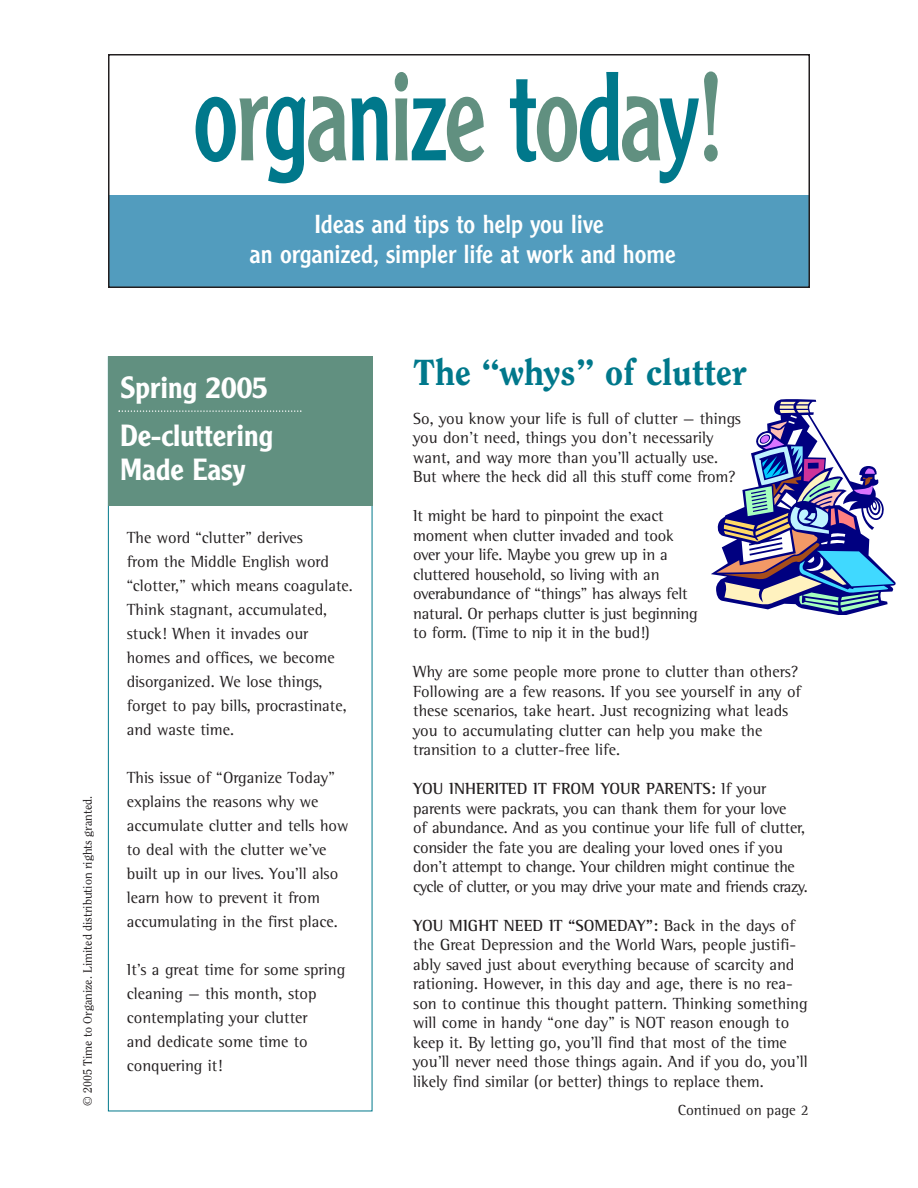
<style>
.page{position:relative;width:918px;height:1188px;background:#fff}
.page>*{position:absolute;margin:0;border:0;box-sizing:border-box;transform-origin:0 0}
.t1{font:123.75px "Clearface Gothic LH";letter-spacing:-.03em;color:#00788b;scale:.8 1}
.t2{font:800 36px "Clearface";color:#00788b}
.t3{font:500 30px/47.5px "Clearface Gothic LH";color:#fff}
.t4{font:25.5px/30.6px "Clearface Gothic LH";color:#fff;text-align:center}
.t5{font:16.5px/19.5px "Rotis Semi Serif";color:#231f20}
.t6{font:15px "Rotis Semi Serif";color:#231f20}
.t7{font:12px "Clearface";color:#231f20}
.s1{color:#619080}
.s2{font-weight:700}
</style>
<div class="page">
<div style="left:108px;top:195px;width:702px;height:93px;background:#529cbe"></div>
<div style="left:108px;top:356px;width:264px;height:150px;background:#619080"></div>
<svg style="left:118px;top:410px;width:184px;height:2px"></svg>
<div style="left:108px;top:54px;width:702px;height:234px;border:2px solid #231f20"></div>
<svg style="left:711px;top:399px;width:185px;height:216px"></svg>
<h1 class="t1" style="left:193px;top:72px;width:667px">o<span class="s1">r</span>g<span class="s1">a</span>n<span class="s1">i</span>z<span class="s1">e</span> t<span class="s1">o</span>d<span class="s1">a</span>y<span class="s1">!</span></h1>
<h3 class="t4" style="left:250px;top:211px;width:428px">Ideas and tips to help you live<br>an organized, simpler life at work and home</h3>
<p class="t7" style="left:83px;top:1106px;width:312px;rotate:-90deg">© 2005 Time to Organize. Limited distribution rights granted.</p>
<h3 class="t3" style="left:120px;top:367px;width:155px">Spring 2005<br>De-cluttering</h3>
<h3 class="t3" style="left:120px;top:449px;width:127px">Made Easy</h3>
<p class="t5" style="left:127px;top:527px;width:228px;line-height:24px">The word “clutter” derives<br>from the Middle English word “clotter,” which means coagulate.<br>Think stagnant, accumulated, stuck! When it invades our homes and offices, we become disorganized. We lose things, forget to pay bills, procrastinate, and waste time.</p>
<p class="t5" style="left:127px;top:767px;width:223px;line-height:24px">This issue of “Organize Today” explains the reasons why we accumulate clutter and tells how to deal with the clutter we’ve built up in our lives. You’ll also learn how to prevent it from accumulating in the first place.</p>
<p class="t5" style="left:127px;top:959px;width:220px;line-height:24px">It’s a great time for some spring cleaning — this month, stop contemplating your clutter<br>and dedicate some time to conquering it!</p>
<h2 class="t2" style="left:413px;top:358px;width:334px">The “whys” of clutter</h2>
<p class="t5" style="left:413px;top:410px;width:329px">So, you know your life is full of clutter — things you don’t need, things you don’t necessarily want, and way more than you’ll actually use.<br>But where the heck did all this stuff come from?</p>
<p class="t5" style="left:413px;top:508px;width:286px">It might be hard to pinpoint the exact moment when clutter invaded and took over your life. Maybe you grew up in a cluttered household, so living with an overabundance of “things” has always felt natural. Or perhaps clutter is just beginning to form. (Time to nip it in the bud!)</p>
<p class="t5" style="left:413px;top:664px;width:389px">Why are some people more prone to clutter than others?<br>Following are a few reasons. If you see yourself in any of these scenarios, take heart. Just recognizing what leads you to accumulating clutter can help you make the transition to a clutter-free life.</p>
<p class="t5" style="left:413px;top:781px;width:396px"><span class="s2">YOU INHERITED IT FROM YOUR PARENTS:</span> If your parents were packrats, you can thank them for your love<br>of abundance. And as you continue your life full of clutter, consider the fate you are dealing your loved ones if you don’t attempt to change. Your children might continue the cycle of clutter, or you may drive your mate and friends crazy.</p>
<p class="t5" style="left:413px;top:917px;width:396px"><span class="s2">YOU MIGHT NEED IT “SOMEDAY”:</span> Back in the days of the Great Depression and the World Wars, people justifi&shy;ably saved just about everything because of scarcity and rationing. However, in this day and age, there is no rea&shy;son to continue this thought pattern. Thinking something will come in handy “one day” is NOT reason enough to keep it. By letting go, you’ll find that most of the time you’ll never need those things again. And if you do, you’ll likely find similar (or better) things to replace them.</p>
<p class="t6" style="left:678px;top:1105px;width:132px">Continued on page 2</p>
</div>
